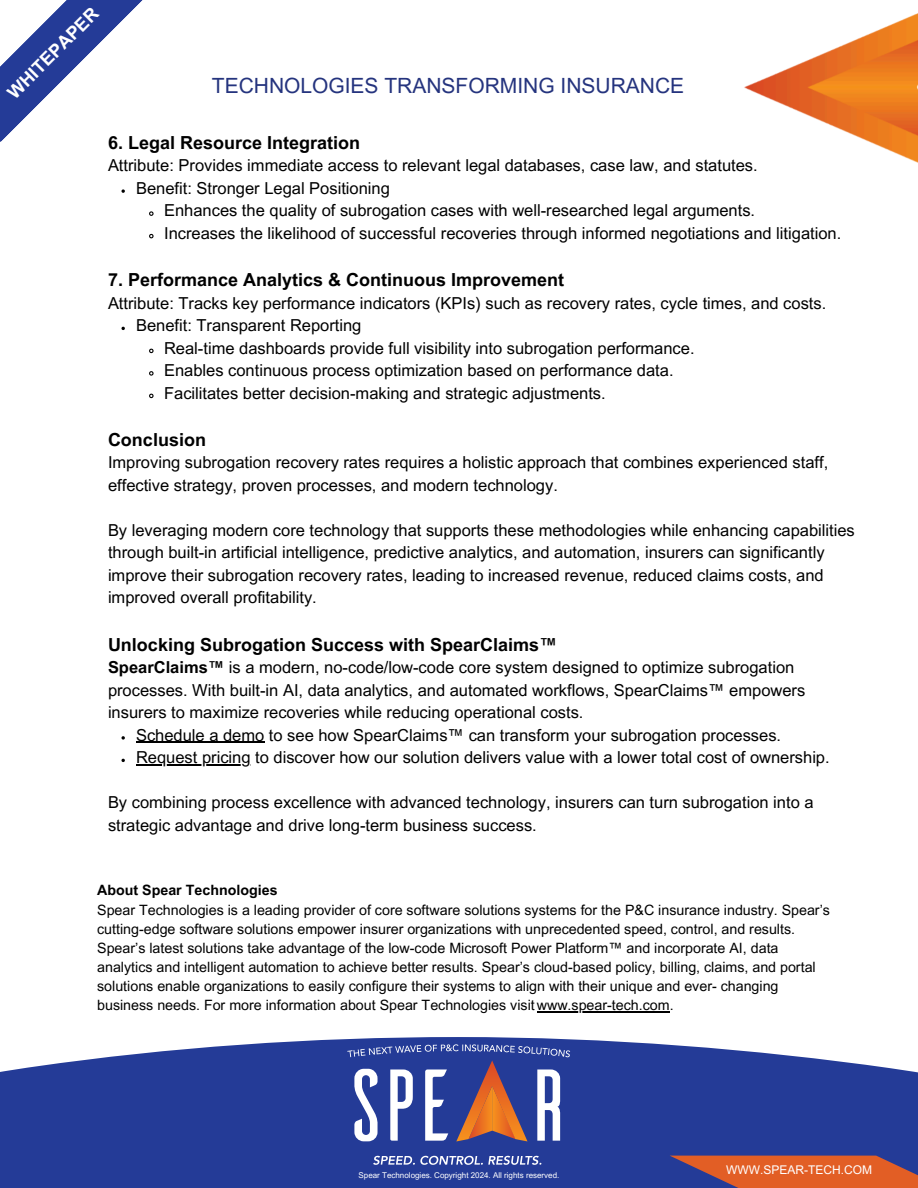
<style>
.page{position:relative;width:918px;height:1188px;background:#fff}
.page>*{position:absolute;margin:0;border:0;box-sizing:border-box;transform-origin:0 0}
.t1{font:21px "Arial MT Pro";color:#25347e}
.t2{font:700 18px "Arial MT Pro";color:#000}
.t3{font:700 18px "Arial MT Pro";color:#fff}
.t4{font:16.5px/22.5px "Arial MT Pro";color:#000}
.t5{font:14.25px/19.2px "Arial MT Pro";color:#000}
.t6{font:12px "Arial MT Pro";color:#fff}
.t7{font:7.95px "Arial MT Pro";color:#fff}
.s1{font-weight:700}
</style>
<div class="page">
<div style="left:0;top:1037px;width:918px;height:151px;background:#243b97"></div>
<img style="left:744px;top:13px;width:174px;height:150px">
<svg style="left:0;top:0;width:143px;height:142px"></svg>
<svg style="left:373px;top:1156px;width:168px;height:9px"></svg>
<svg style="left:347px;top:1044px;width:223px;height:97px"></svg>
<svg style="left:670px;top:1156px;width:248px;height:32px"></svg>
<hr style="left:537px;top:1011px;width:133px;height:1px;background:#000">
<svg style="left:122px;top:189px;width:3px;height:4px"></svg>
<svg style="left:149px;top:211px;width:5px;height:5px"></svg>
<svg style="left:149px;top:233px;width:5px;height:6px"></svg>
<svg style="left:149px;top:348px;width:5px;height:6px"></svg>
<svg style="left:149px;top:371px;width:5px;height:5px"></svg>
<svg style="left:149px;top:393px;width:5px;height:6px"></svg>
<svg style="left:122px;top:736px;width:3px;height:4px"></svg>
<hr style="left:136px;top:742px;width:128px;height:1px;background:#000">
<hr style="left:136px;top:764px;width:115px;height:1px;background:#000">
<h2 class="t3" style="left:6px;top:91px;width:122px;rotate:-45deg">WHITEPAPER</h2>
<p class="t1" style="left:212px;top:78px;width:474px">TECHNOLOGIES TRANSFORMING INSURANCE</p>
<p class="t2" style="left:108px;top:136px;width:254px">6. Legal Resource Integration</p>
<p class="t4" style="left:108px;top:156px;width:651px">Attribute: Provides immediate access to relevant legal databases, case law, and statutes.</p>
<h3 class="t4" style="left:136px;top:179px;width:255px">Benefit: Stronger Legal Positioning</h3>
<p class="t4" style="left:164px;top:201px;width:593px">Enhances the quality of subrogation cases with well-researched legal arguments.</p>
<p class="t4" style="left:164px;top:224px;width:679px">Increases the likelihood of successful recoveries through informed negotiations and litigation.</p>
<p class="t2" style="left:108px;top:273px;width:458px">7. Performance Analytics &amp; Continuous Improvement</p>
<p class="t4" style="left:108px;top:294px;width:720px">Attribute: Tracks key performance indicators (KPIs) such as recovery rates, cycle times, and costs.</p>
<p class="t4" style="left:136px;top:316px;width:227px">Benefit: Transparent Reporting</p>
<h3 class="t4" style="left:164px;top:339px;width:532px">Real-time dashboards provide full visibility into subrogation performance.</h3>
<h3 class="t4" style="left:164px;top:361px;width:511px">Enables continuous process optimization based on performance data.</h3>
<h3 class="t4" style="left:164px;top:384px;width:443px">Facilitates better decision-making and strategic adjustments.</h3>
<p class="t2" style="left:108px;top:433px;width:100px">Conclusion</p>
<p class="t4" style="left:108px;top:453px;width:722px">Improving subrogation recovery rates requires a holistic approach that combines experienced staff, effective strategy, proven processes, and modern technology.</p>
<p class="t4" style="left:108px;top:521px;width:748px">By leveraging modern core technology that supports these methodologies while enhancing capabilities through built-in artificial intelligence, predictive analytics, and automation, insurers can significantly improve their subrogation recovery rates, leading to increased revenue, reduced claims costs, and improved overall profitability.</p>
<p class="t2" style="left:108px;top:638px;width:451px">Unlocking Subrogation Success with SpearClaims™</p>
<p class="t4" style="left:108px;top:658px;width:699px"><span class="s1">SpearClaims™</span> is a modern, no-code/low-code core system designed to optimize subrogation processes. With built-in AI, data analytics, and automated workflows, SpearClaims™ empowers insurers to maximize recoveries while reducing operational costs.</p>
<h4 class="t4" style="left:136px;top:726px;width:647px">Schedule a demo to see how SpearClaims™ can transform your subrogation processes.</h4>
<p class="t4" style="left:136px;top:748px;width:695px">Request pricing to discover how our solution delivers value with a lower total cost of ownership.</p>
<p class="t4" style="left:108px;top:793px;width:707px">By combining process excellence with advanced technology, insurers can turn subrogation into a strategic advantage and drive long-term business success.</p>
<h1 class="t5" style="left:97px;top:883px;width:734px"><span class="s1">About Spear Technologies<br></span>Spear Technologies is a leading provider of core software solutions systems for the P&amp;C insurance industry. Spear’s cutting-edge software solutions empower insurer organizations with unprecedented speed, control, and results.<br>Spear’s latest solutions take advantage of the low-code Microsoft Power Platform™ and incorporate AI, data analytics and intelligent automation to achieve better results. Spear’s cloud-based policy, billing, claims, and portal solutions enable organizations to easily configure their systems to align with their unique and ever- changing business needs. For more information about Spear Technologies visitwww.spear-tech.com.</h1>
<p class="t7" style="left:359px;top:1172px;width:202px">Spear Technologies. Copyright 2024. All rights reserved.</p>
<p class="t6" style="left:726px;top:1165px;width:147px">WWW.SPEAR-TECH.COM</p>
</div>
